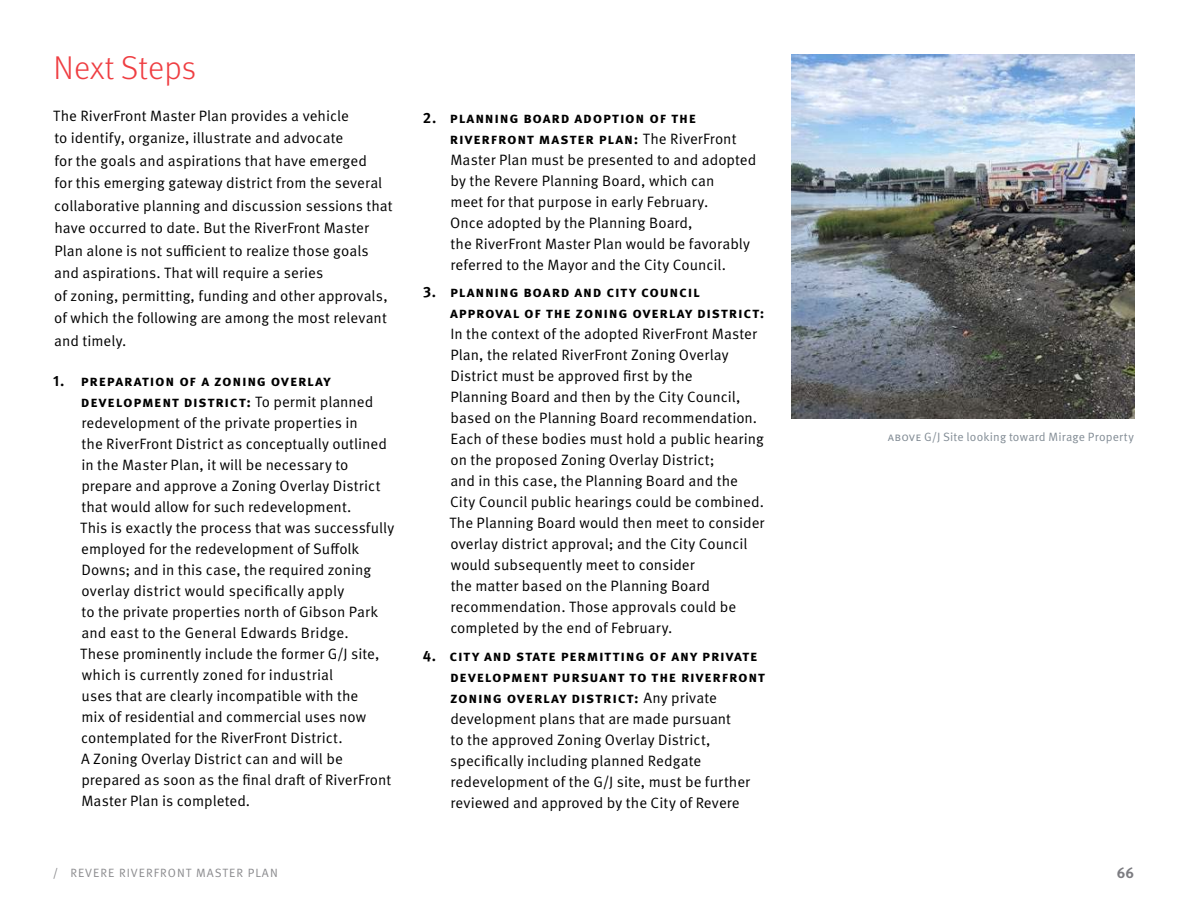
<style>
.page{position:relative;width:1188px;height:918px;background:#fff}
.page>*{position:absolute;margin:0;border:0;box-sizing:border-box;transform-origin:0 0}
.t1{font:300 33px "Meta OT";letter-spacing:.005em;color:#ef3e42}
.t2{font:15px/21px "Meta OT Norm";color:#000}
.t3{font:700 15px/21px "Meta OT";letter-spacing:.05em;color:#000}
.t4{font:700 15px "Meta OT";color:#7c7c81}
.t5{font:12px "Meta OT Norm";letter-spacing:.015em;color:#828c95}
.t6{font:12px "Meta OT Norm";letter-spacing:.085em;color:#8a8a8d}
.s1{font-family:"Meta OT Norm";font-weight:400}
</style>
<div class="page">
<img style="left:792px;top:54px;width:342px;height:364px">
<h1 class="t1" style="left:54px;top:48px;width:144px">Next Steps</h1>
<p class="t2" style="left:53px;top:105px;width:341px;line-height:22.5px">The RiverFront Master Plan provides a vehicle<br>to identify, organize, illustrate and advocate<br>for the goals and aspirations that have emerged<br>for this emerging gateway district from the several collaborative planning and discussion sessions that have occurred to date. But the RiverFront Master Plan alone is not sufficient to realize those goals and aspirations. That will require a series<br>of zoning, permitting, funding and other approvals, of which the following are among the most relevant and timely.</p>
<p class="t3" style="left:81px;top:371px;width:294px;text-indent:-28px">1. preparation of a zoning overlay development district: <span class="s1">To permit planned</span></p>
<p class="t2" style="left:80px;top:413px;width:316px">redevelopment of the private properties in<br>the RiverFront District as conceptually outlined in the Master Plan, it will be necessary to prepare and approve a Zoning Overlay District that would allow for such redevelopment.<br>This is exactly the process that was successfully employed for the redevelopment of Suffolk Downs; and in this case, the required zoning overlay district would specifically apply<br>to the private properties north of Gibson Park and east to the General Edwards Bridge.<br>These prominently include the former G/J site, which is currently zoned for industrial<br>uses that are clearly incompatible with the<br>mix of residential and commercial uses now contemplated for the RiverFront D istrict.<br>A Zoning Overlay District can and will be prepared as soon as the final draft of RiverFront Master Plan is completed.</p>
<p class="t3" style="left:450px;top:107px;width:288px;text-indent:-27px">2. planning board adoption of the riverfront master plan: <span class="s1">The RiverFront</span></p>
<p class="t2" style="left:450px;top:149px;width:308px">Master Plan must be presented to and adopted by the Revere Planning Board, which can<br>meet for that purpose in early February.<br>Once adopted by the Planning Board,<br>the RiverFront Master Plan would be favorably referred to the Mayor and the City Council.</p>
<p class="t3" style="left:450px;top:282px;width:316px;text-indent:-27px">3. planning board and city council approval of the zoning overlay district:</p>
<p class="t2" style="left:449px;top:324px;width:317px">In the context of the adopted RiverFront Master Plan, the related RiverFront Zoning Overlay District must be approved first by the<br>Planning Board and then by the City Council, based on the Planning Board recommendation.<br>Each of these bodies must hold a public hearing on the proposed Zoning Overlay District;<br>and in this case, the Planning Board and the City Council public hearings could be combined.<br>The Planning Board would then meet to consider overlay district approval; and the City Council would subsequently meet to consider<br>the matter based on the Planning Board recommendation. Those approvals could be completed by the end of February.</p>
<p class="t3" style="left:450px;top:645px;width:317px;text-indent:-27px">4. city and state permitting of any private development pursuant to the riverfront zoning overlay district: <span class="s1">Any private</span></p>
<p class="t2" style="left:450px;top:709px;width:302px">development plans that are made pursuant<br>to the approved Zoning Overlay D istrict, specifically including planned Redgate redevelopment of the G/J site, must be further reviewed and approved by the City of Revere</p>
<p class="t5" style="left:888px;top:430px;width:248px">above G/J Site looking toward Mirage Property</p>
<p class="t6" style="left:53px;top:865px;width:226px">/ revere riverfront master plan</p>
<p class="t4" style="left:1117px;top:863px;width:19px">66</p>
</div>
